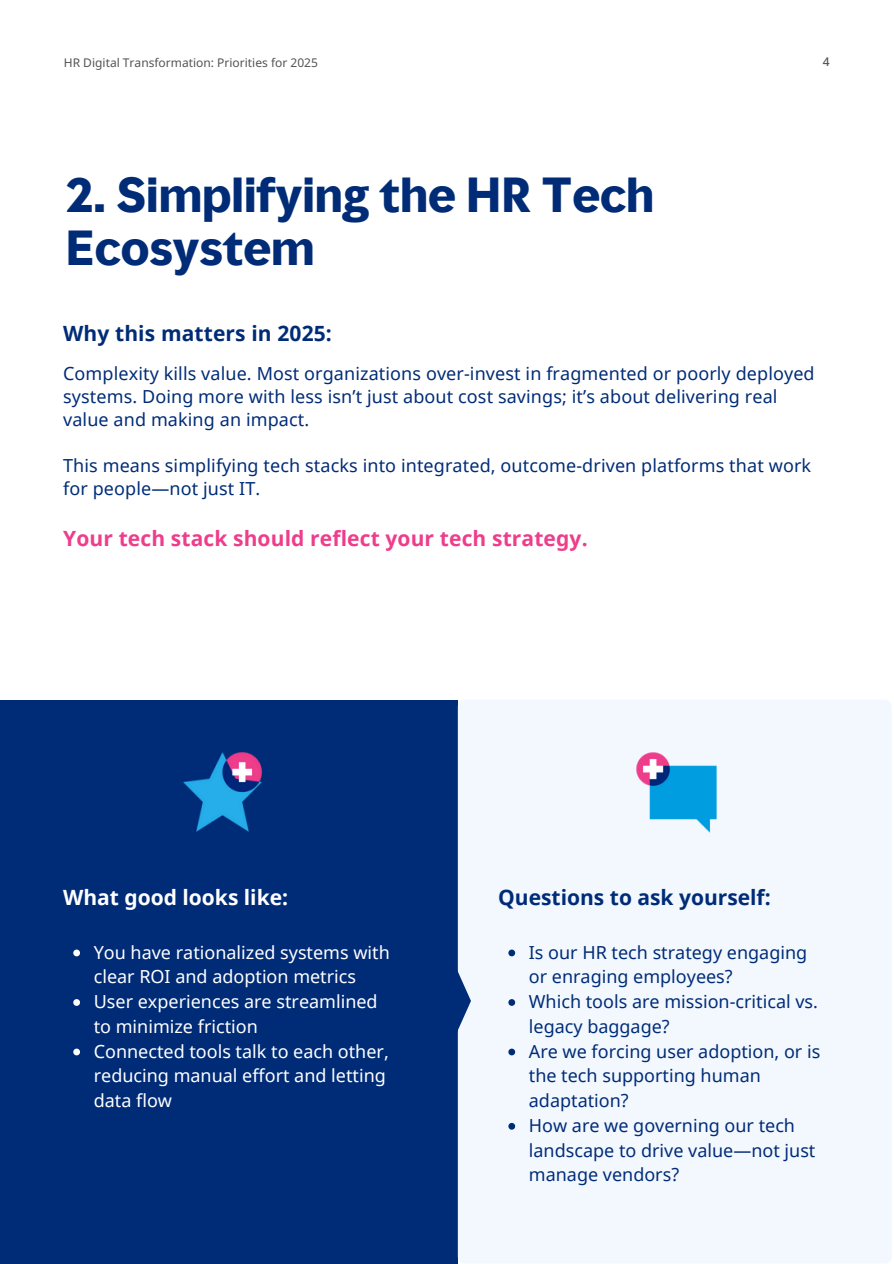
<style>
.page{position:relative;width:894px;height:1264px;background:#fff}
.page>*{position:absolute;margin:0;border:0;box-sizing:border-box;transform-origin:0 0}
.t1{font:700 45px/52.8px "MMC Display";color:#002c77}
.t2{font:700 21px "Noto Sans";color:#002c77}
.t3{font:700 21px "Noto Sans";letter-spacing:.005em;color:#ee3d8b}
.t4{font:700 21px "Noto Sans";color:#fff}
.t5{font:18px/24.8px "Noto Sans";letter-spacing:.005em;color:#002c77}
.t6{font:18px/24.8px "Noto Sans";color:#fff}
.t7{font:12px "Noto Sans";color:#545454}
.t8{font:500 12px "Noto Sans";color:#545454}
</style>
<div class="page">
<div style="left:0;top:700px;width:457px;height:563px;background:#002c77"></div>
<div style="left:457px;top:700px;width:434px;height:563px;background:#f3f8ff"></div>
<svg style="left:457px;top:962px;width:14px;height:77px"></svg>
<svg style="left:508px;top:949px;width:7px;height:7px"></svg>
<svg style="left:508px;top:999px;width:7px;height:6px"></svg>
<svg style="left:508px;top:1048px;width:7px;height:7px"></svg>
<svg style="left:508px;top:1122px;width:7px;height:7px"></svg>
<svg style="left:73px;top:949px;width:7px;height:7px"></svg>
<svg style="left:73px;top:999px;width:7px;height:6px"></svg>
<svg style="left:73px;top:1048px;width:7px;height:7px"></svg>
<img style="left:623px;top:739px;width:106px;height:106px">
<img style="left:183px;top:752px;width:79px;height:80px">
<p class="t7" style="left:64px;top:54px;width:255px">HR Digital Transformation: Priorities for 2025</p>
<p class="t8" style="left:822px;top:53px;width:8px">4</p>
<p class="t1" style="left:66px;top:168px;width:589px">2. Simplifying the HR Tech<br>Ecosystem</p>
<p class="t2" style="left:63px;top:319px;width:270px">Why this matters in 2025:</p>
<p class="t5" style="left:63px;top:362px;width:752px;line-height:23px">Complexity kills value. Most organizations over-invest in fragmented or poorly deployed systems. Doing more with less isn’t just about cost savings; it’s about delivering real value and making an impact.</p>
<h2 class="t5" style="left:63px;top:454px;width:749px;line-height:23px">This means simplifying tech stacks into integrated, outcome-driven platforms that work for people—not just IT.</h2>
<p class="t3" style="left:63px;top:524px;width:526px">Your tech stack should reflect your tech strategy.</p>
<h2 class="t4" style="left:63px;top:882px;width:226px">What good looks like:</h2>
<p class="t6" style="left:94px;top:939px;width:297px">You have rationalized systems with clear ROI and adoption metrics</p>
<h2 class="t6" style="left:94px;top:988px;width:285px">User experiences are streamlined to minimize friction</h2>
<p class="t6" style="left:94px;top:1038px;width:296px">Connected tools talk to each other, reducing manual effort and letting data flow</p>
<p class="t2" style="left:498px;top:882px;width:274px">Questions to ask yourself:</p>
<h1 class="t5" style="left:528px;top:939px;width:280px">Is our HR tech strategy engaging or enraging employees?</h1>
<h2 class="t5" style="left:528px;top:988px;width:290px">Which tools are mission-critical vs. legacy baggage?</h2>
<h3 class="t5" style="left:528px;top:1038px;width:293px">Are we forcing user adoption, or is the tech supporting human adaptation?</h3>
<h3 class="t5" style="left:528px;top:1112px;width:288px">How are we governing our tech landscape to drive value—not just manage vendors?</h3>
</div>
